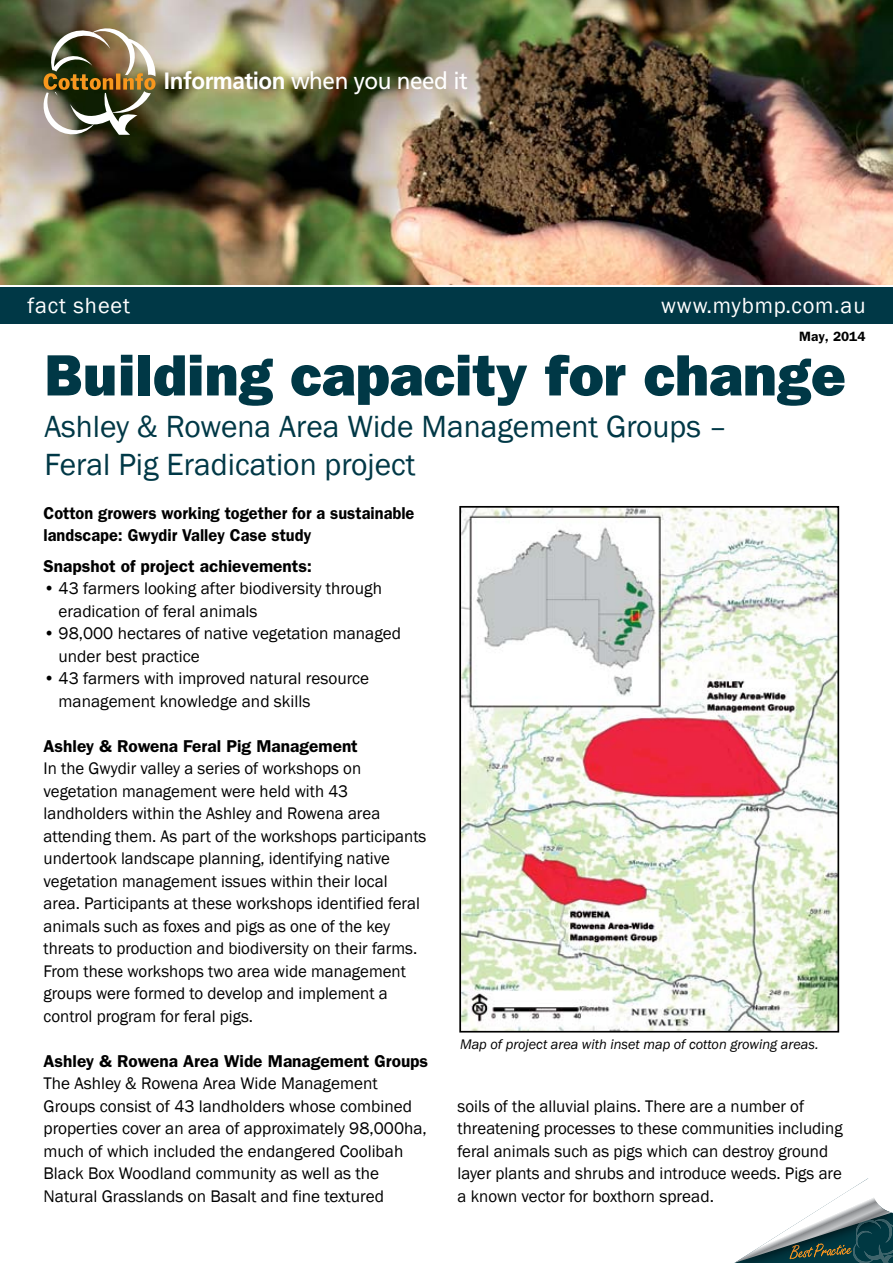
<style>
.page{position:relative;width:893px;height:1263px;background:#fff}
.page>*{position:absolute;margin:0;border:0;box-sizing:border-box;transform-origin:0 0}
.t1{font:800 58.5px "Franklin Gothic";color:#003846}
.t2{font:31.5px/37.5px "Franklin Gothic";color:#003846}
.t3{font:23.7px "Frutiger";letter-spacing:-.02em;color:#fff;scale:.95 1}
.t4{font:22.5px "Franklin Gothic";letter-spacing:.04em;color:#fff}
.t5{font:17.25px/22.5px "Franklin Gothic";color:#000}
.t6{font:600 17.25px "Franklin Gothic";color:#000}
.t7{font:600 17.25px/22.5px "Franklin Gothic";color:#000;scale:.95 1}
.t8{font:italic 14.25px "Franklin Gothic";color:#000}
.t9{font:600 13.5px "Franklin Gothic";color:#000}
.s1{font-weight:700}
</style>
<div class="page">
<img style="left:0;top:0;width:893px;height:284px">
<div style="left:0;top:287px;width:893px;height:36px;background:#003846"></div>
<img style="left:41px;top:25px;width:115px;height:112px">
<svg style="left:734px;top:1178px;width:159px;height:85px"></svg>
<img style="left:462px;top:509px;width:374px;height:520px">
<div style="left:459px;top:506px;width:380px;height:526px;border:2px solid #000"></div>
<h3 class="t3" style="left:164px;top:67px;width:321px"><span class="s1">Information</span> when you need it</h3>
<h3 class="t4" style="left:28px;top:292px;width:104px">fact sheet</h3>
<h3 class="t4" style="left:661px;top:292px;width:206px">www.mybmp.com.au</h3>
<p class="t9" style="left:799px;top:328px;width:68px">May, 2014</p>
<h1 class="t1" style="left:44px;top:341px;width:803px">Building capacity for change</h1>
<h2 class="t2" style="left:44px;top:409px;width:684px">Ashley &amp; Rowena Area Wide Management Groups –<br>Feral Pig Eradication project</h2>
<p class="t7" style="left:44px;top:502px;width:392px">Cotton growers working together for a sustainable landscape: Gwydir Valley Case study</p>
<p class="t6" style="left:44px;top:555px;width:270px">Snapshot of project achievements:</p>
<p class="t5" style="left:59px;top:577px;width:325px;text-indent:-15px">• 43 farmers looking after biodiversity through eradication of feral animals</p>
<p class="t5" style="left:59px;top:622px;width:344px;text-indent:-15px">• 98,000 hectares of native vegetation managed under best practice</p>
<p class="t5" style="left:59px;top:667px;width:312px;text-indent:-15px">• 43 farmers with improved natural resource management knowledge and skills</p>
<p class="t6" style="left:44px;top:735px;width:316px">Ashley &amp; Rowena Feral Pig Management</p>
<p class="t5" style="left:44px;top:757px;width:384px">In the Gwydir valley a series of workshops on vegetation management were held with 43 landholders within the Ashley and Rowena area attending them. As part of the workshops participants undertook landscape planning, identifying native vegetation management issues within their local area. Participants at these workshops identified feral animals such as foxes and pigs as one of the key threats to production and biodiversity on their farms.<br>From these workshops two area wide management groups were formed to develop and implement a control program for feral pigs.</p>
<p class="t6" style="left:44px;top:1050px;width:386px">Ashley &amp; Rowena Area Wide Management Groups</p>
<p class="t5" style="left:44px;top:1072px;width:385px">The Ashley &amp; Rowena Area Wide Management Groups consist of 43 landholders whose combined properties cover an area of approximately 98,000ha, much of which included the endangered Coolibah Black Box Woodland community as well as the Natural Grasslands on Basalt and fine textured</p>
<p class="t8" style="left:460px;top:1035px;width:360px">Map of project area with inset map of cotton growing areas.</p>
<p class="t5" style="left:458px;top:1095px;width:386px">soils of the alluvial plains. There are a number of threatening processes to these communities including feral animals such as pigs which can destroy ground layer plants and shrubs and introduce weeds. Pigs are a known vector for boxthorn spread.</p>
</div>
